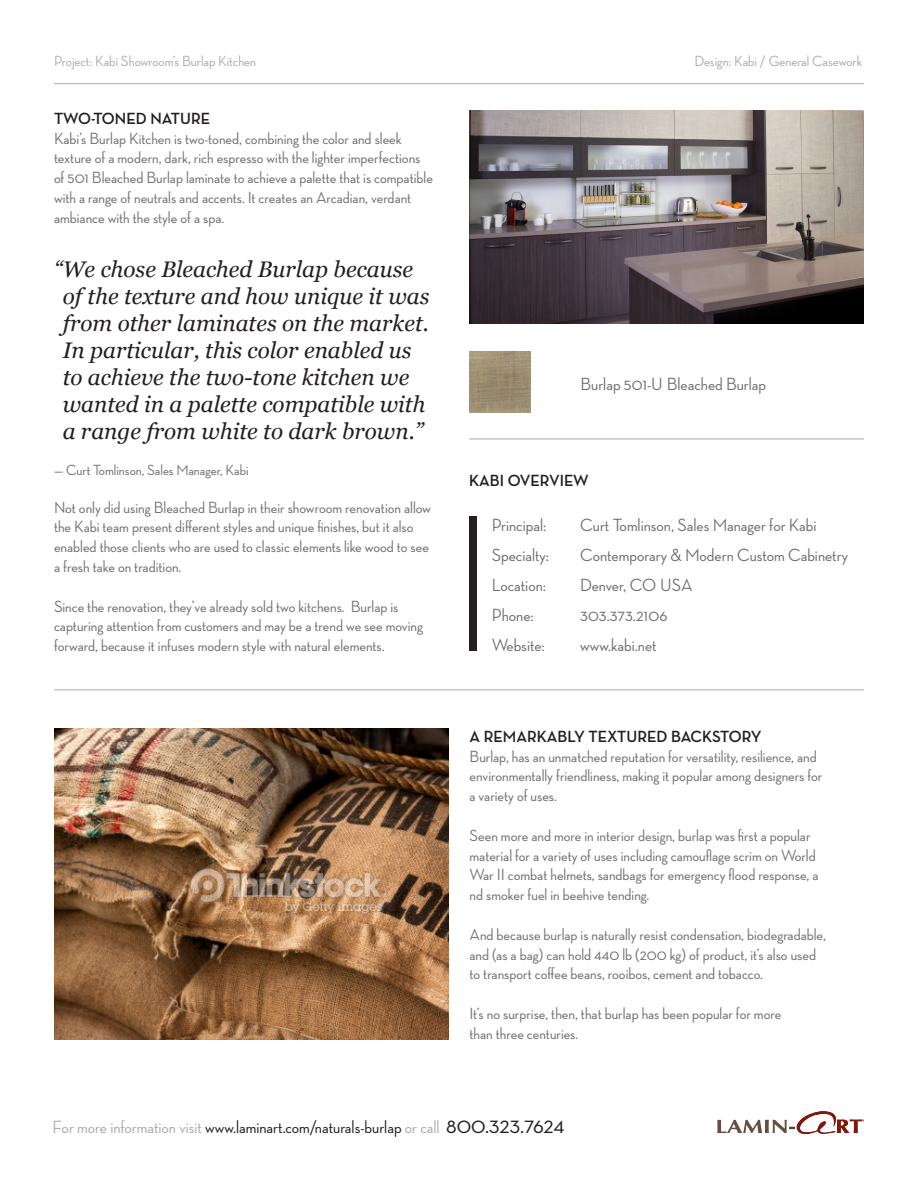
<style>
.page{position:relative;width:918px;height:1188px;background:#fff}
.page>*{position:absolute;margin:0;border:0;box-sizing:border-box;transform-origin:0 0}
.t1{font:italic 22.5px/27px "Georgia";color:#231f20}
.t2{font:500 18px "Neutra Disp Exp";color:#6d6e71}
.t3{font:500 18px "Neutra Disp Exp";color:#231f20}
.t4{font:500 16.5px/19.8px "Neutra Disp Exp";color:#6d6e71}
.t5{font:700 16.5px "Neutra Disp Exp";color:#231f20}
.t6{font:500 15px "Neutra Disp Exp";color:#a9abae}
.t7{font:500 15px "Neutra Disp Exp";color:#6d6e71}
.s1{color:#a9abae}
.s2{font-size:24px}
</style>
<div class="page">
<hr style="left:54px;top:83px;width:810px;height:1px;background:#a9abae">
<img style="left:469px;top:351px;width:61px;height:61px">
<hr style="left:469px;top:439px;width:395px;height:1px;background:#a9abae">
<svg style="left:717px;top:1111px;width:147px;height:23px"></svg>
<div style="left:469px;top:517px;width:7px;height:134px;background:#231f20"></div>
<img style="left:469px;top:111px;width:395px;height:213px">
<hr style="left:54px;top:690px;width:810px;height:1px;background:#a9abae">
<img style="left:54px;top:729px;width:395px;height:310px">
<p class="t6" style="left:54px;top:52px;width:204px">Project: Kabi Showroom’s Burlap Kitchen</p>
<p class="t6" style="left:694px;top:52px;width:169px">Design: Kabi / General Casework</p>
<p class="t5" style="left:54px;top:109px;width:158px">TWO-TONED NATURE</p>
<p class="t4" style="left:54px;top:128px;width:380px">Kabi’s Burlap Kitchen is two-toned, combining the color and sleek texture of a modern, dark, rich espresso with the lighter imperfections of 501 Bleached Burlap laminate to achieve a palette that is compatible with a range of neutrals and accents. It creates an Arcadian, verdant ambiance with the style of a spa.</p>
<p class="t1" style="left:63px;top:255px;width:368px;text-indent:-9px">“We chose Bleached Burlap because of the texture and how unique it was from other laminates on the market.<br>In particular, this color enabled us to achieve the two-tone kitchen we wanted in a palette compatible with a range from white to dark brown.”</p>
<p class="t7" style="left:54px;top:461px;width:196px">— Curt Tomlinson, Sales Manager, Kabi</p>
<p class="t4" style="left:54px;top:497px;width:379px">Not only did using Bleached Burlap in their showroom renovation allow the Kabi team present different styles and unique finishes, but it also enabled those clients who are used to classic elements like wood to see a fresh take on tradition.</p>
<p class="t4" style="left:54px;top:596px;width:346px">Since the renovation, they’ve already sold two kitchens. Burlap is</p>
<p class="t4" style="left:54px;top:616px;width:371px">capturing attention from customers and may be a trend we see moving</p>
<p class="t4" style="left:54px;top:636px;width:332px">forward, because it infuses modern style with natural elements.</p>
<p class="t2" style="left:581px;top:374px;width:187px">Burlap 501-U Bleached Burlap</p>
<p class="t5" style="left:469px;top:472px;width:121px">KABI OVERVIEW</p>
<p class="t2" style="left:492px;top:515px;width:56px">Principal:</p>
<p class="t2" style="left:580px;top:515px;width:238px">Curt Tomlinson, Sales Manager for Kabi</p>
<p class="t2" style="left:492px;top:545px;width:59px">Specialty:</p>
<p class="t2" style="left:580px;top:545px;width:269px">Contemporary &amp; Modern Custom Cabinetry</p>
<p class="t2" style="left:492px;top:575px;width:56px">Location:</p>
<p class="t2" style="left:580px;top:575px;width:114px">Denver, CO USA</p>
<p class="t2" style="left:492px;top:605px;width:44px">Phone:</p>
<p class="t2" style="left:580px;top:605px;width:89px">303.373.2106</p>
<p class="t2" style="left:492px;top:635px;width:55px">Website:</p>
<p class="t2" style="left:580px;top:635px;width:78px">www.kabi.net</p>
<p class="t5" style="left:470px;top:727px;width:294px">A REMARKABLY TEXTURED BACKSTORY</p>
<p class="t4" style="left:470px;top:746px;width:354px">Burlap, has an unmatched reputation for versatility, resilience, and environmentally friendliness, making it popular among designers for a variety of uses.</p>
<p class="t4" style="left:470px;top:825px;width:350px">Seen more and more in interior design, burlap was first a popular material for a variety of uses including camouflage scrim on World War II combat helmets, sandbags for emergency flood response, a nd smoker fuel in beehive tending.</p>
<p class="t4" style="left:470px;top:924px;width:358px">And because burlap is naturally resist condensation, biodegradable, and (as a bag) can hold 440 lb (200 kg) of product, it’s also used to transport coffee beans, rooibos, cement and tobacco.</p>
<p class="t4" style="left:470px;top:1004px;width:313px">It’s no surprise, then, that burlap has been popular for more than three centuries.</p>
<p class="t3" style="left:52px;top:1117px;width:513px"><span class="s1">For more information visit</span> www.laminart.com/naturals-burlap <span class="s1">or call</span> <span class="s2">800.323.7624</span></p>
</div>
